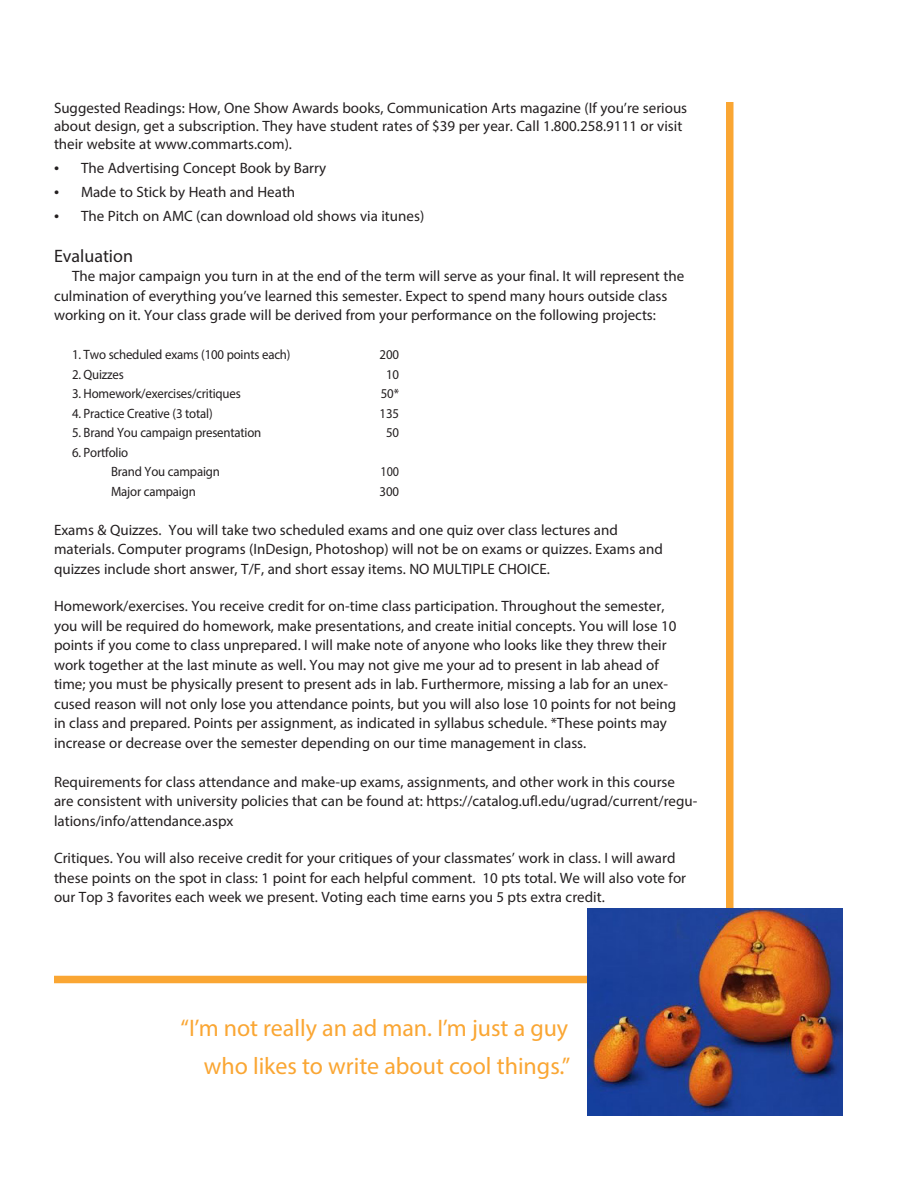
<style>
.page{position:relative;width:918px;height:1188px;background:#fff}
.page>*{position:absolute;margin:0;border:0;box-sizing:border-box;transform-origin:0 0}
.t1{font:24px/37.5px "Myriad Pro";color:#faa633;text-align:right}
.subheads{font:18px "Myriad Pro";color:#231f20}
.body_copy{font:15px/19.5px "Myriad Pro";color:#231f20}
.subheads-2{font:15px/18px "Myriad Pro";color:#231f20}
.body_copy-2{font:13.5px "Myriad Pro";letter-spacing:-.015em;color:#231f20;scale:.95 1}
.body_copy-3{font:13.5px "Myriad Pro";letter-spacing:-.015em;color:#231f20;scale:.9 1}
.s1{font-size:18px}
</style>
<div class="page">
<div style="left:726px;top:102px;width:8px;height:902px;background:#faa633"></div>
<div style="left:54px;top:976px;width:680px;height:7px;background:#faa633"></div>
<img style="left:588px;top:909px;width:255px;height:207px">
<p class="subheads-2" style="left:54px;top:99px;width:635px">Suggested Readings: How, One Show Awards books, Communication Arts magazine (If you’re serious about design, get a subscription. They have student rates of $39 per year. Call 1.800.258.9111 or visit their website at www.commarts.com).</p>
<p class="body_copy" style="left:54px;top:158px;width:274px"><span class="s1">•</span> The Advertising Concept Book by Barry</p>
<p class="body_copy" style="left:54px;top:182px;width:243px"><span class="s1">•</span> Made to Stick by Heath and Heath</p>
<p class="body_copy" style="left:54px;top:206px;width:372px"><span class="s1">•</span> The Pitch on AMC (can download old shows via itunes)</p>
<p class="subheads" style="left:54px;top:244px;width:81px">Evaluation</p>
<p class="body_copy" style="left:54px;top:266px;width:632px;text-indent:18px">The major campaign you turn in at the end of the term will serve as your final. It will represent the culmination of everything you’ve learned this semester. Expect to spend many hours outside class working on it. Your class grade will be derived from your performance on the following projects:</p>
<p class="body_copy-2" style="left:72px;top:346px;width:231px">1. Two scheduled exams (100 points each)</p>
<p class="body_copy-2" style="left:380px;top:346px;width:22px">200</p>
<p class="body_copy-2" style="left:72px;top:366px;width:56px">2. Quizzes</p>
<p class="body_copy-2" style="left:386px;top:366px;width:15px">10</p>
<p class="body_copy-2" style="left:72px;top:385px;width:179px">3. Homework/exercises/critiques</p>
<p class="body_copy-2" style="left:381px;top:385px;width:21px">50*</p>
<p class="body_copy-2" style="left:72px;top:405px;width:150px">4. Practice Creative (3 total)</p>
<p class="body_copy-2" style="left:380px;top:405px;width:22px">135</p>
<p class="body_copy-2" style="left:72px;top:424px;width:201px">5. Brand You campaign presentation</p>
<p class="body_copy-2" style="left:386px;top:424px;width:15px">50</p>
<p class="body_copy-2" style="left:72px;top:444px;width:61px">6. Portfolio</p>
<p class="body_copy-2" style="left:111px;top:463px;width:116px">Brand You campaign</p>
<p class="body_copy-3" style="left:381px;top:463px;width:22px">100</p>
<p class="body_copy-2" style="left:111px;top:483px;width:91px">Major campaign</p>
<p class="body_copy-2" style="left:380px;top:483px;width:22px">300</p>
<p class="body_copy" style="left:54px;top:519px;width:610px">Exams &amp; Quizzes. You will take two scheduled exams and one quiz over class lectures and materials. Computer programs (InDesign, Photoshop) will not be on exams or quizzes. Exams and quizzes include short answer, T/F, and short essay items. NO MULTIPLE CHOICE.</p>
<p class="body_copy" style="left:54px;top:596px;width:624px">Homework/exercises. You receive credit for on-time class participation. Throughout the semester, you will be required do homework, make presentations, and create initial concepts. You will lose 10 points if you come to class unprepared. I will make note of anyone who looks like they threw their work together at the last minute as well. You may not give me your ad to present in lab ahead of time; you must be physically present to present ads in lab. Furthermore, missing a lab for an unex&shy;cused reason will not only lose you attendance points, but you will also lose 10 points for not being in class and prepared. Points per assignment, as indicated in syllabus schedule. *These points may increase or decrease over the semester depending on our time management in class.</p>
<p class="body_copy" style="left:54px;top:771px;width:645px">Requirements for class attendance and make-up exams, assignments, and other work in this course are consistent with university policies that can be found at: https://catalog.ufl.edu/ugrad/current/regu&shy;lations/info/attendance.aspx</p>
<p class="body_copy" style="left:54px;top:848px;width:634px">Critiques. You will also receive credit for your critiques of your classmates’ work in class. I will award these points on the spot in class: 1 point for each helpful comment. 10 pts total. We will also vote for our Top 3 favorites each week we present. Voting each time earns you 5 pts extra credit.</p>
<p class="t1" style="left:181px;top:1009px;width:391px">“I’m not really an ad man. I’m just a guy who likes to write about cool things.”</p>
</div>
